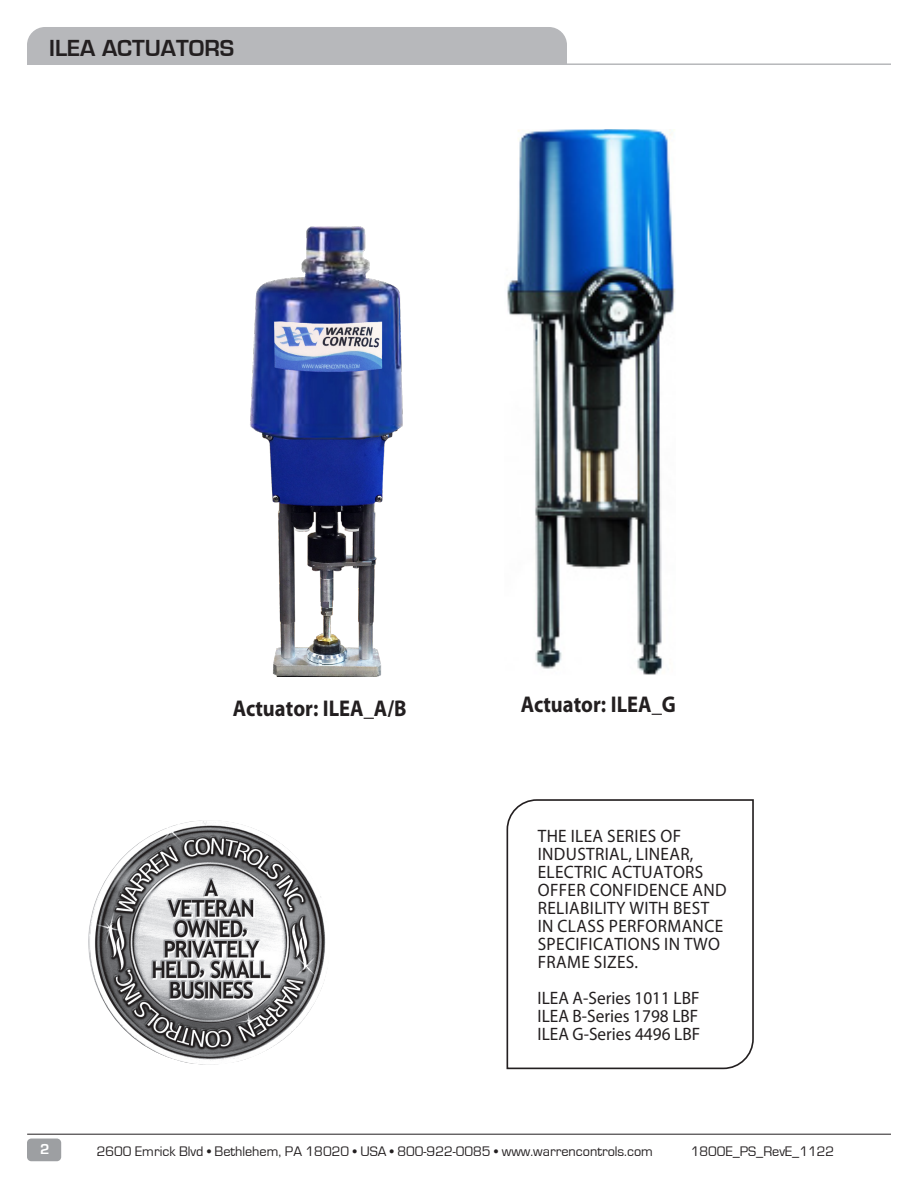
<style>
.page{position:relative;width:918px;height:1188px;background:#fff}
.page>*{position:absolute;margin:0;border:0;box-sizing:border-box;transform-origin:0 0}
.t1{font:700 24px "Eurostile";color:#231f20}
.t2{font:700 22.8px "Myriad Pro";color:#231f20;scale:.9 1}
.t3{font:18px/18px "Myriad Pro";letter-spacing:.02em;color:#231f20;scale:.96 1}
.t4{font:18px "Myriad Pro";color:#231f20;scale:.96 1}
.t5{font:700 15px "Eurostile";color:#fff}
.t6{font:14.25px "Eurostile";color:#231f20}
</style>
<div class="page">
<hr style="left:27px;top:1134px;width:864px;height:1px;background:#231f20">
<div style="left:27px;top:1139px;width:34px;height:22px;background:#9d9fa2;border-radius:4px"></div>
<div style="left:27px;top:27px;width:540px;height:36px;background:#b7b8bb"></div>
<hr style="left:27px;top:63px;width:864px;height:2px;background:#b7b8bb">
<svg style="left:506px;top:799px;width:248px;height:271px"></svg>
<img style="left:250px;top:226px;width:153px;height:450px">
<img style="left:88px;top:820px;width:238px;height:245px">
<img style="left:507px;top:129px;width:168px;height:546px">
<p class="t1" style="left:49px;top:35px;width:186px">ILEA ACTUATORS</p>
<p class="t2" style="left:233px;top:694px;width:195px">Actuator: ILEA_A/B</p>
<p class="t2" style="left:521px;top:689px;width:174px">Actuator: ILEA_G</p>
<p class="t3" style="left:538px;top:827px;width:198px">THE ILEA SERIES OF<br>INDUSTRIAL, LINEAR,<br>ELECTRIC ACTUATORS<br>OFFER CONFIDENCE AND<br>RELIABILITY WITH BEST<br>IN CLASS PERFORMANCE<br>SPECIFICATIONS IN TWO<br>FRAME SIZES.</p>
<p class="t4" style="left:538px;top:987px;width:170px">ILEA A-Series 1011 LBF</p>
<p class="t4" style="left:538px;top:1005px;width:169px">ILEA B-Series 1798 LBF</p>
<p class="t4" style="left:538px;top:1023px;width:171px">ILEA G-Series 4496 LBF</p>
<p class="t5" style="left:40px;top:1141px;width:11px">2</p>
<p class="t6" style="left:97px;top:1143px;width:558px">2600 Emrick Blvd • Bethlehem, PA 18020 • USA • 800-922-0085 • www.warrencontrols.com</p>
<p class="t6" style="left:691px;top:1143px;width:145px">1800E_PS_RevE_1122</p>
</div>
